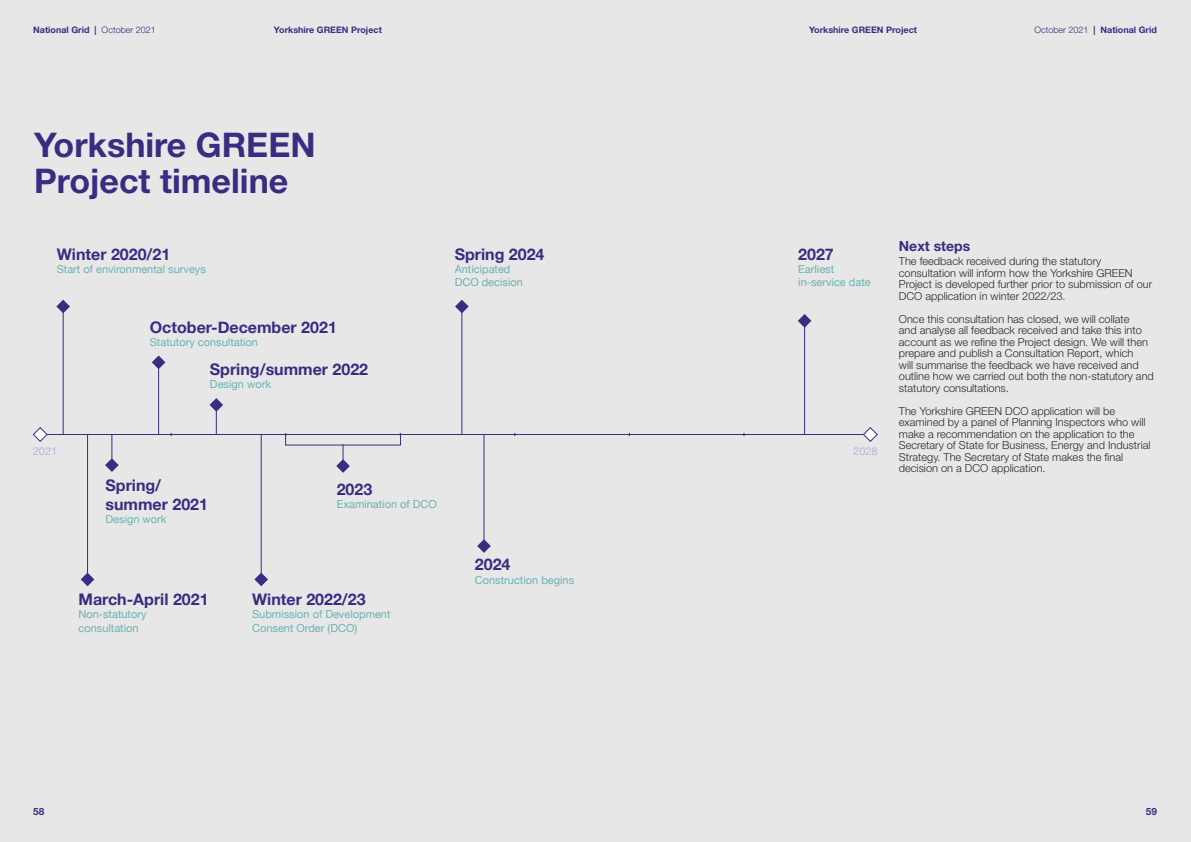
<style>
.page{position:relative;width:1191px;height:842px;background:#e7e7e7}
.page>*{position:absolute;margin:0;border:0;box-sizing:border-box;transform-origin:0 0}
.t1{font:700 34px/35.7px "Helvetica Neue LT Std";color:#392c81}
.t2{font:700 16px/19.2px "Helvetica Neue";color:#392c81}
.t3{font:700 14px "Helvetica Neue LT Std";color:#392c81}
.t4{font:300 11px/11.5px "Helvetica Neue LT Std";color:#292929}
.t5{font:11px/13.2px "Helvetica Neue";color:#69b3af}
.t6{font:11px "Helvetica Neue";color:#bbb5d5}
.t7{font:700 10px "Helvetica Neue LT Std";color:#392c81}
.t8{font:700 9px "Helvetica Neue LT Std";color:#392c81}
.s1{font-weight:300}
</style>
<div class="page">
<hr style="left:34px;top:434px;width:841px;height:1px;background:#392c81">
<hr style="left:158px;top:356px;width:1px;height:78px;background:#392c81">
<hr style="left:216px;top:402px;width:1px;height:33px;background:#392c81">
<hr style="left:483px;top:434px;width:1px;height:115px;background:#392c81">
<hr style="left:261px;top:434px;width:1px;height:148px;background:#392c81">
<hr style="left:87px;top:434px;width:1px;height:148px;background:#392c81">
<hr style="left:111px;top:434px;width:1px;height:34px;background:#392c81">
<hr style="left:63px;top:304px;width:1px;height:130px;background:#392c81">
<div style="left:285px;top:434px;width:116px;height:11px;border:1px solid #392c81"></div>
<svg style="left:477px;top:539px;width:14px;height:14px"></svg>
<svg style="left:336px;top:444px;width:14px;height:29px"></svg>
<svg style="left:254px;top:573px;width:14px;height:13px"></svg>
<svg style="left:81px;top:573px;width:13px;height:13px"></svg>
<svg style="left:105px;top:458px;width:14px;height:14px"></svg>
<svg style="left:56px;top:300px;width:14px;height:13px"></svg>
<hr style="left:461px;top:304px;width:1px;height:130px;background:#392c81">
<svg style="left:455px;top:300px;width:14px;height:13px"></svg>
<hr style="left:804px;top:318px;width:1px;height:116px;background:#392c81">
<svg style="left:798px;top:314px;width:13px;height:14px"></svg>
<svg style="left:863px;top:427px;width:15px;height:15px"></svg>
<svg style="left:32px;top:427px;width:15px;height:15px"></svg>
<svg style="left:152px;top:355px;width:13px;height:14px"></svg>
<svg style="left:209px;top:398px;width:14px;height:14px"></svg>
<p class="t8" style="left:33px;top:25px;width:124px">National Grid | <span class="s1">October 2021</span></p>
<p class="t8" style="left:274px;top:25px;width:109px">Yorkshire GREEN Project</p>
<p class="t8" style="left:809px;top:25px;width:109px">Yorkshire GREEN Project</p>
<p class="t8" style="left:1034px;top:25px;width:124px"><span class="s1">October 2021</span> | National Grid</p>
<h1 class="t1" style="left:34px;top:126px;width:283px">Yorkshire GREEN<br>Project timeline</h1>
<h2 class="t2" style="left:57px;top:245px;width:115px">Winter 2020/21</h2>
<p class="t5" style="left:57px;top:263px;width:151px">Start of environmental surveys</p>
<h2 class="t2" style="left:150px;top:318px;width:188px">October-December 2021</h2>
<p class="t5" style="left:150px;top:336px;width:110px">Statutory consultation</p>
<h2 class="t2" style="left:210px;top:360px;width:160px">Spring/summer 2022</h2>
<p class="t5" style="left:210px;top:378px;width:63px">Design work</p>
<h2 class="t2" style="left:455px;top:245px;width:91px">Spring 2024</h2>
<p class="t5" style="left:455px;top:263px;width:70px">Anticipated<br>DCO decision</p>
<h2 class="t2" style="left:798px;top:245px;width:37px">2027</h2>
<p class="t5" style="left:798px;top:263px;width:74px">Earliest in-service date</p>
<p class="t6" style="left:33px;top:443px;width:26px">2021</p>
<p class="t6" style="left:853px;top:443px;width:26px">2028</p>
<h2 class="t2" style="left:105px;top:476px;width:104px">Spring/ summer 2021</h2>
<p class="t5" style="left:105px;top:513px;width:63px">Design work</p>
<h2 class="t2" style="left:337px;top:480px;width:37px">2023</h2>
<p class="t5" style="left:337px;top:499px;width:102px">Examination of DCO</p>
<h2 class="t2" style="left:78px;top:590px;width:132px">March-April 2021</h2>
<p class="t5" style="left:78px;top:609px;width:70px">Non-statutory consultation</p>
<h2 class="t2" style="left:252px;top:590px;width:115px">Winter 2022/23</h2>
<p class="t5" style="left:252px;top:609px;width:140px">Submission of Development<br>Consent Order (DCO)</p>
<h2 class="t2" style="left:475px;top:555px;width:37px">2024</h2>
<p class="t5" style="left:475px;top:574px;width:101px">Construction begins</p>
<p class="t3" style="left:899px;top:237px;width:73px">Next steps</p>
<p class="t4" style="left:899px;top:255px;width:255px">The feedback received during the statutory consultation will inform how the Yorkshire GREEN Project is developed further prior to submission of our DCO application in winter 2022/23.</p>
<p class="t4" style="left:899px;top:313px;width:256px">Once this consultation has closed, we will collate<br>and analyse all feedback received and take this into account as we refine the Project design. We will then prepare and publish a Consultation Report, which<br>will summarise the feedback we have received and outline how we carried out both the non-statutory and statutory consultations.</p>
<p class="t4" style="left:899px;top:405px;width:253px">The Yorkshire GREEN DCO application will be examined by a panel of Planning Inspectors who will make a recommendation on the application to the Secretary of State for Business, Energy and Industrial Strategy. The Secretary of State makes the final decision on a DCO application.</p>
<p class="t7" style="left:33px;top:805px;width:13px">58</p>
<p class="t7" style="left:1145px;top:805px;width:13px">59</p>
</div>
